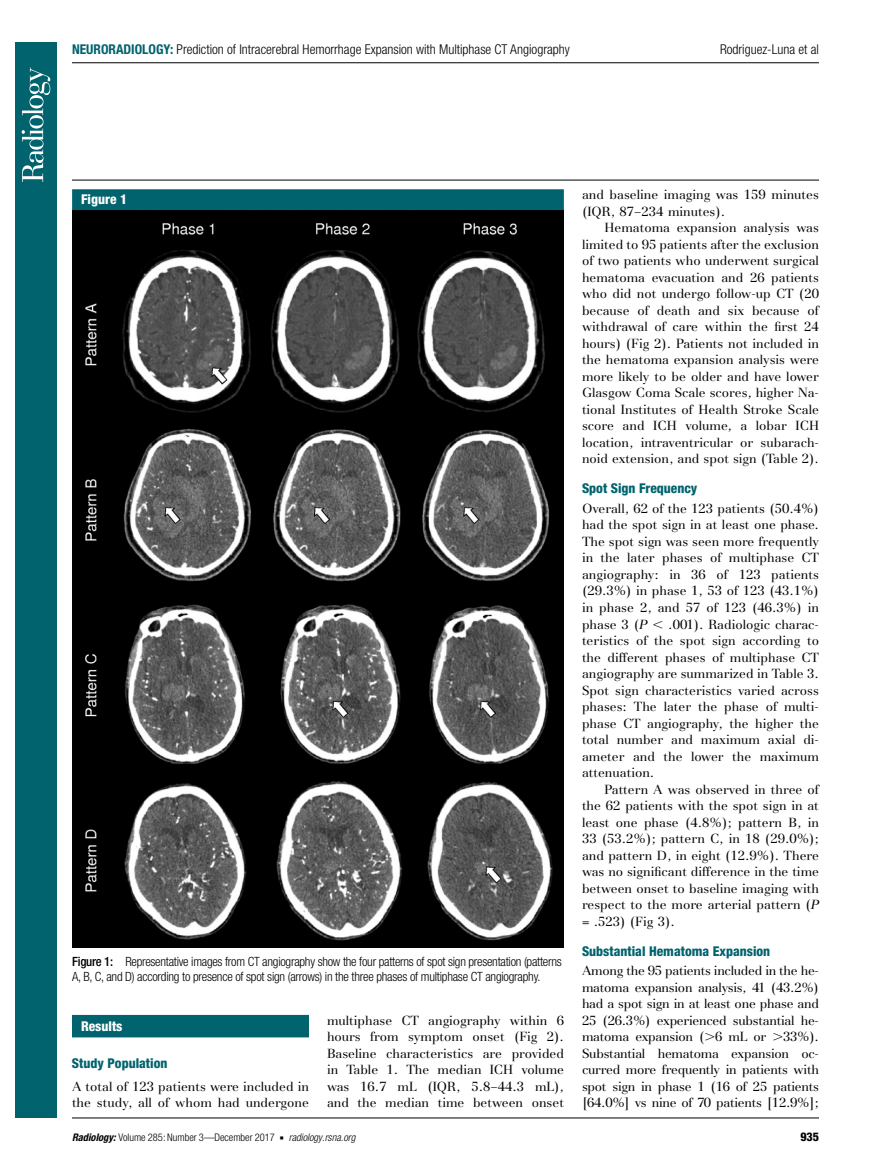
<style>
.page{position:relative;width:891px;height:1175px;background:#fff}
.page>*{position:absolute;margin:0;border:0;box-sizing:border-box;transform-origin:0 0}
.t1{font:300 condensed 13.5px "Helvetica Neue";color:#000}
.t2{font:800 condensed 13.5px "Helvetica Neue";color:#00636d}
.t3{font:800 condensed 13.5px "Helvetica Neue";color:#fff}
.t4{font:13.2px/16.5px "AT Basilia";color:#000;text-align:justify}
.t5{font:300 condensed 12.75px/15.8px "Helvetica Neue";letter-spacing:-.02em;color:#000}
.t6{font:800 condensed 12px "Helvetica Neue";color:#000}
.t7{font:300 condensed 10.5px "Helvetica Neue";color:#000}
.s1{font-weight:700;color:#00636d}
.s2{font-weight:500}
.s3{font-style:italic}
.s4{font-family:"Universal Greekwith Math Pi"}
.s5{font-weight:700;font-style:italic}
.s6{font-family:"Universal Newswith Comm Pi";font-weight:400;font-stretch:normal;font-size:6px}
</style>
<div class="page">
<hr style="left:72px;top:180px;width:747px;height:1px;background:#000">
<hr style="left:72px;top:1117px;width:747px;height:1px;background:#000">
<hr style="left:72px;top:62px;width:747px;height:1px;background:#000">
<div style="left:72px;top:1014px;width:237px;height:23px;background:#00636d"></div>
<div style="left:72px;top:189px;width:492px;height:21px;background:#00636d"></div>
<img style="left:72px;top:210px;width:492px;height:737px">
<div style="left:15px;top:42px;width:42px;height:1075px;background:#00636d"></div>
<svg style="left:22px;top:68px;width:28px;height:114px"></svg>
<p class="t1" style="left:72px;top:41px;width:499px"><span class="s1">NEURORADIOLOGY:</span> Prediction of Intracerebral Hemorrhage Expansion with Multiphase CT Angiography</p>
<p class="t1" style="left:720px;top:41px;width:100px">Rodriguez-Luna et al</p>
<p class="t3" style="left:81px;top:191px;width:47px">Figure 1</p>
<p class="t5" style="left:72px;top:953px;width:491px"><span class="s2">Figure 1:</span> Representative images from CT angiography show the four patterns of spot sign presentation (patterns<br>A, B, C, and D) according to presence of spot sign (arrows) in the three phases of multiphase CT angiography.</p>
<p class="t3" style="left:81px;top:1018px;width:43px">Results</p>
<p class="t2" style="left:72px;top:1055px;width:97px">Study Population</p>
<p class="t4" style="left:72px;top:1078px;width:239px">A total of 123 patients were included in the study, all of whom had undergone</p>
<p class="t4" style="left:327px;top:1012px;width:239px">multiphase CT angiography within 6 hours from symptom onset (Fig 2).<br>Baseline characteristics are provided in Table 1. The median ICH volume was 16.7 mL (IQR, 5.8–44.3 mL), and the median time between onset</p>
<p class="t4" style="left:582px;top:187px;width:239px">and baseline imaging was 159 minutes (IQR, 87–234 minutes).</p>
<p class="t4" style="left:582px;top:220px;width:239px;text-indent:23px">Hematoma expansion analysis was limited to 95 patients after the exclusion of two patients who underwent surgical hematoma evacuation and 26 patients who did not undergo follow-up CT (20 because of death and six because of withdrawal of care within the first 24 hours) (Fig 2). Patients not included in the hematoma expansion analysis were more likely to be older and have lower Glasgow Coma Scale scores, higher Na&shy;tional Institutes of Health Stroke Scale score and ICH volume, a lobar ICH location, intraventricular or subarach&shy;noid extension, and spot sign (Table 2).</p>
<p class="t2" style="left:582px;top:480px;width:117px">Spot Sign Frequency</p>
<p class="t4" style="left:582px;top:500px;width:239px">Overall, 62 of the 123 patients (50.4%) had the spot sign in at least one phase.<br>The spot sign was seen more frequently in the later phases of multiphase CT angiography: in 36 of 123 patients (29.3%) in phase 1, 53 of 123 (43.1%) in phase 2, and 57 of 123 (46.3%) in phase 3 (<span class="s3">P</span> <span class="s4">,</span> .001). Radiologic charac&shy;teristics of the spot sign according to the different phases of multiphase CT angiography are summarized in Table 3.<br>Spot sign characteristics varied across phases: The later the phase of multi&shy;phase CT angiography, the higher the total number and maximum axial di&shy;ameter and the lower the maximum attenuation.</p>
<p class="t4" style="left:582px;top:781px;width:239px;text-indent:23px">Pattern A was observed in three of the 62 patients with the spot sign in at least one phase (4.8%); pattern B, in 33 (53.2%); pattern C, in 18 (29.0%); and pattern D, in eight (12.9%). There was no significant difference in the time between onset to baseline imaging with respect to the more arterial pattern (<span class="s3">P </span>= .523) (Fig 3).</p>
<p class="t2" style="left:582px;top:942px;width:190px">Substantial Hematoma Expansion</p>
<p class="t4" style="left:582px;top:962px;width:239px">Among the 95 patients included in the he&shy;matoma expansion analysis, 41 (43.2%) had a spot sign in at least one phase and 25 (26.3%) experienced substantial he&shy;matoma expansion (<span class="s4">.</span>6 mL or <span class="s4">.</span>33%).<br>Substantial hematoma expansion oc&shy;curred more frequently in patients with spot sign in phase 1 (16 of 25 patients [64.0%] vs nine of 70 patients [12.9%];</p>
<p class="t7" style="left:72px;top:1130px;width:285px"><span class="s5">Radiology:</span> Volume 285: Number 3—December 2017 <span class="s6">n</span> <span class="s3">radiology.rsna.org</span></p>
<p class="t6" style="left:801px;top:1128px;width:20px">935</p>
</div>
